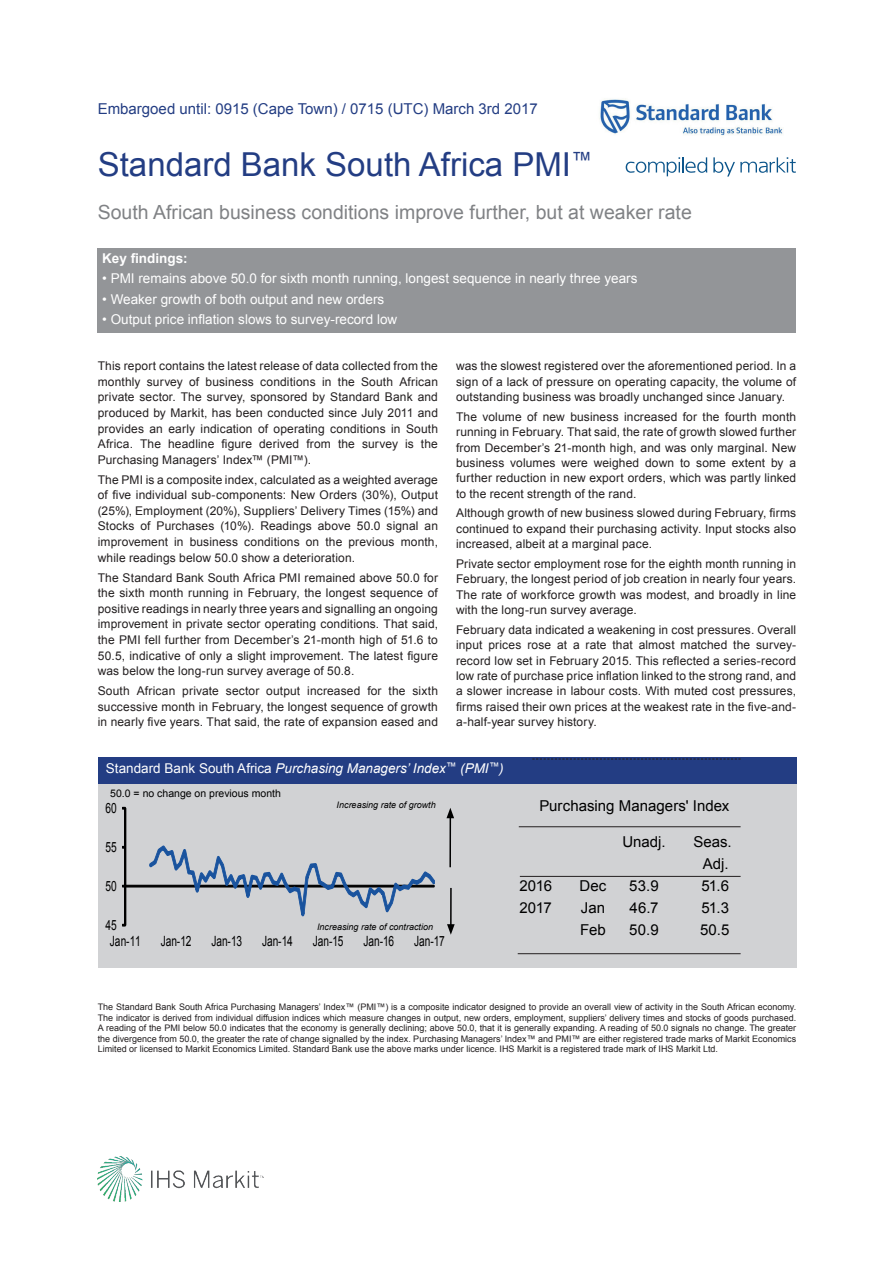
<style>
.page{position:relative;width:893px;height:1263px;background:#fff}
.page>*{position:absolute;margin:0;border:0;box-sizing:border-box;transform-origin:0 0}
.t1{font:33px "Arial";color:#233d83}
.t2{font:19.5px "Arial";color:#808285}
.t3{font:15px/22px "Arial";color:#000;text-align:center}
.t4{font:15px "Arial";color:#233d83}
.t5{font:14.1px "Arial";letter-spacing:-.005em;color:#000;scale:.72 1}
.t6{font:13.5px "Arial";color:#fff}
.t7{font:italic 13.5px "Arial";color:#fff}
.t8{font:700 13.5px "Arial";color:#fff}
.t9{font:12px/15.6px "Arial";letter-spacing:.01em;color:#231f20;text-align:justify}
.t10{font:10.5px "Arial";color:#000}
.t11{font:9px/10.5px "Arial";color:#231f20;text-align:justify}
.t12{font:italic 9px "Arial";color:#000}
.s1{font-style:normal}
</style>
<div class="page">
<div style="left:98px;top:757px;width:698px;height:29px;background:#233d83"></div>
<div style="left:98px;top:249px;width:698px;height:84px;background:#939598"></div>
<div style="left:98px;top:784px;width:698px;height:183px;background:#d1d2d4"></div>
<hr style="left:518px;top:953px;width:223px;height:1px;background:#231f20">
<svg style="left:532px;top:759px;width:209px;height:1px"></svg>
<hr style="left:519px;top:826px;width:222px;height:1px;background:#231f20">
<hr style="left:520px;top:876px;width:221px;height:1px;background:#231f20">
<div style="left:125px;top:808px;width:1px;height:117px;border:1px solid #000"></div>
<svg style="left:122px;top:846px;width:313px;height:70px"></svg>
<hr style="left:449px;top:816px;width:2px;height:51px;background:#000">
<svg style="left:446px;top:808px;width:8px;height:10px"></svg>
<hr style="left:450px;top:888px;width:2px;height:38px;background:#000">
<svg style="left:447px;top:924px;width:8px;height:11px"></svg>
<img style="left:600px;top:99px;width:183px;height:37px">
<img style="left:98px;top:1157px;width:165px;height:45px">
<svg style="left:626px;top:157px;width:81px;height:19px"></svg>
<svg style="left:713px;top:157px;width:83px;height:20px"></svg>
<p class="t4" style="left:98px;top:99px;width:441px">Embargoed until: 0915 (Cape Town) / 0715 (UTC) March 3rd 2017</p>
<h1 class="t1" style="left:98px;top:143px;width:496px">Standard Bank South Africa PMI<sup>™</sup></h1>
<h2 class="t2" style="left:98px;top:199px;width:595px">South African business conditions improve further, but at weaker rate</h2>
<p class="t8" style="left:102px;top:249px;width:87px">Key findings:</p>
<p class="t6" style="left:102px;top:270px;width:537px">• PMI remains above 50.0 for sixth month running, longest sequence in nearly three years</p>
<p class="t6" style="left:102px;top:290px;width:284px">• Weaker growth of both output and new orders</p>
<p class="t6" style="left:102px;top:311px;width:297px">• Output price inflation slows to survey-record low</p>
<p class="t9" style="left:98px;top:358px;width:342px">This report contains the latest release of data collected from the monthly survey of business conditions in the South African private sector. The survey, sponsored by Standard Bank and produced by Markit, has been conducted since July 2011 and provides an early indication of operating conditions in South Africa. The headline figure derived from the survey is the Purchasing Managers’ Index™ (PMI™).</p>
<p class="t9" style="left:98px;top:472px;width:342px">The PMI is a composite index, calculated as a weighted average of five individual sub-components: New Orders (30%), Output (25%), Employment (20%), Suppliers’ Delivery Times (15%) and Stocks of Purchases (10%). Readings above 50.0 signal an improvement in business conditions on the previous month, while readings below 50.0 show a deterioration.</p>
<p class="t9" style="left:98px;top:570px;width:342px">The Standard Bank South Africa PMI remained above 50.0 for the sixth month running in February, the longest sequence of positive readings in nearly three years and signalling an ongoing improvement in private sector operating conditions. That said, the PMI fell further from December’s 21-month high of 51.6 to 50.5, indicative of only a slight improvement. The latest figure was below the long-run survey average of 50.8.</p>
<p class="t9" style="left:98px;top:683px;width:342px">South African private sector output increased for the sixth successive month in February, the longest sequence of growth in nearly five years. That said, the rate of expansion eased and</p>
<p class="t9" style="left:456px;top:358px;width:342px">was the slowest registered over the aforementioned period. In a sign of a lack of pressure on operating capacity, the volume of outstanding business was broadly unchanged since January.</p>
<p class="t9" style="left:456px;top:409px;width:342px">The volume of new business increased for the fourth month running in February. That said, the rate of growth slowed further from December’s 21-month high, and was only marginal. New business volumes were weighed down to some extent by a further reduction in new export orders, which was partly linked to the recent strength of the rand.</p>
<p class="t9" style="left:456px;top:506px;width:342px">Although growth of new business slowed during February, firms continued to expand their purchasing activity. Input stocks also increased, albeit at a marginal pace.</p>
<p class="t9" style="left:456px;top:556px;width:342px">Private sector employment rose for the eighth month running in February, the longest period of job creation in nearly four years.<br>The rate of workforce growth was modest, and broadly in line with the long-run survey average.</p>
<p class="t9" style="left:456px;top:622px;width:342px">February data indicated a weakening in cost pressures. Overall input prices rose at a rate that almost matched the survey&shy;record low set in February 2015. This reflected a series-record low rate of purchase price inflation linked to the strong rand, and a slower increase in labour costs. With muted cost pressures, firms raised their own prices at the weakest rate in the five-and&shy;a-half-year survey history.</p>
<p class="t7" style="left:106px;top:760px;width:399px"><span class="s1">Standard Bank South Africa</span> Purchasing Managers’ Index<sup>™</sup> (PMI<sup>™</sup>)</p>
<p class="t10" style="left:110px;top:786px;width:172px">50.0 = no change on previous month</p>
<p class="t5" style="left:106px;top:798px;width:17px">60</p>
<p class="t5" style="left:106px;top:837px;width:17px">55</p>
<p class="t5" style="left:106px;top:876px;width:17px">50</p>
<p class="t5" style="left:106px;top:915px;width:17px">45</p>
<p class="t12" style="left:337px;top:799px;width:101px">Increasing rate of growth</p>
<p class="t12" style="left:317px;top:921px;width:118px">Increasing rate of contraction</p>
<p class="t5" style="left:110px;top:932px;width:44px">Jan-11</p>
<p class="t5" style="left:161px;top:932px;width:44px">Jan-12</p>
<p class="t5" style="left:211px;top:932px;width:44px">Jan-13</p>
<p class="t5" style="left:262px;top:932px;width:44px">Jan-14</p>
<p class="t5" style="left:313px;top:932px;width:44px">Jan-15</p>
<p class="t5" style="left:363px;top:932px;width:44px">Jan-16</p>
<p class="t5" style="left:414px;top:932px;width:44px">Jan-17</p>
<p class="t3" style="left:539px;top:795px;width:192px">Purchasing Managers' Index</p>
<p class="t3" style="left:622px;top:831px;width:45px">Unadj.</p>
<p class="t3" style="left:693px;top:831px;width:40px">Seas.<br>Adj.</p>
<p class="t3" style="left:519px;top:875px;width:34px">2016</p>
<p class="t3" style="left:580px;top:875px;width:28px">Dec</p>
<p class="t3" style="left:629px;top:875px;width:31px">53.9</p>
<p class="t3" style="left:701px;top:875px;width:29px">51.6</p>
<p class="t3" style="left:519px;top:897px;width:34px">2017</p>
<p class="t3" style="left:581px;top:897px;width:26px">Jan</p>
<p class="t3" style="left:629px;top:897px;width:30px">46.7</p>
<p class="t3" style="left:701px;top:897px;width:29px">51.3</p>
<p class="t3" style="left:580px;top:919px;width:27px">Feb</p>
<p class="t3" style="left:629px;top:919px;width:31px">50.9</p>
<p class="t3" style="left:700px;top:919px;width:31px">50.5</p>
<p class="t11" style="left:98px;top:1002px;width:700px">The Standard Bank South Africa Purchasing Managers’ Index™ (PMI™) is a composite indicator designed to provide an overall view of activity in the South African economy.<br>The indicator is derived from individual diffusion indices which measure changes in output, new orders, employment, suppliers’ delivery times and stocks of goods purchased.<br>A reading of the PMI below 50.0 indicates that the economy is generally declining; above 50.0, that it is generally expanding. A reading of 50.0 signals no change. The greater the divergence from 50.0, the greater the rate of change signalled by the index. Purchasing Managers’ Index™ and PMI™ are either registered trade marks of Markit Economics Limited or licensed to Markit Economics Limited. Standard Bank use the above marks under licence. IHS Markit is a registered trade mark of IHS Markit Ltd.</p>
</div>
